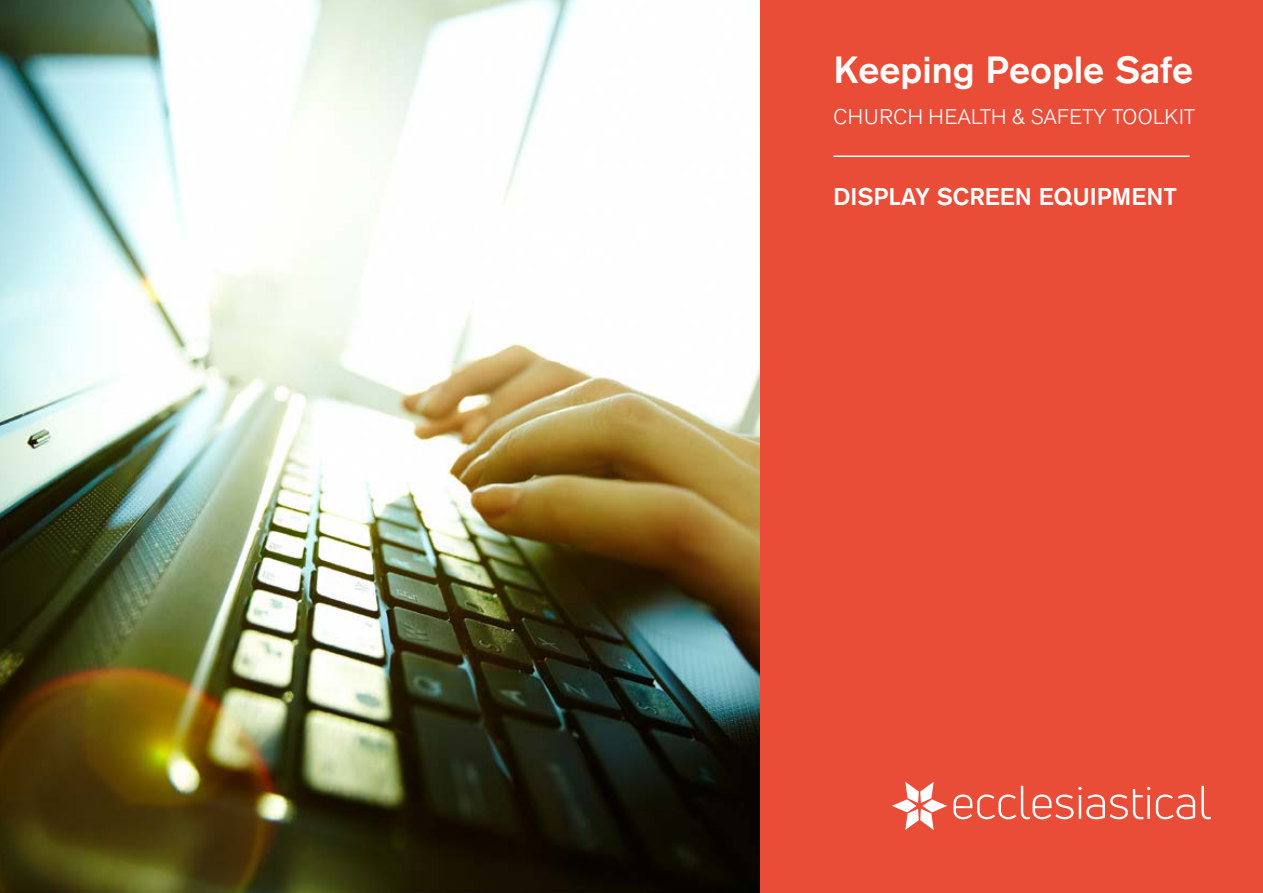
<style>
.page{position:relative;width:1263px;height:893px;background:#fff}
.page>*{position:absolute;margin:0;border:0;box-sizing:border-box;transform-origin:0 0}
.t1{font:500 37.5px "Akzidenz Grotesk BQ";color:#fff}
.t2{font:500 24px "Akzidenz Grotesk BQ";color:#fff}
.t3{font:300 21px "Akzidenz Grotesk BQ";color:#fff}
</style>
<div class="page">
<div style="left:758px;top:0;width:505px;height:893px;background:#e94d38"></div>
<img style="left:0;top:0;width:759px;height:893px">
<hr style="left:833px;top:156px;width:356px;height:1px;background:#fff">
<svg style="left:953px;top:786px;width:258px;height:33px"></svg>
<svg style="left:892px;top:782px;width:55px;height:48px"></svg>
<h1 class="t1" style="left:833px;top:47px;width:361px">Keeping People Safe</h1>
<p class="t3" style="left:833px;top:105px;width:363px">CHURCH HEALTH &amp; SAFETY TOOLKIT</p>
<p class="t2" style="left:833px;top:182px;width:345px">DISPLAY SCREEN EQUIPMENT</p>
</div>
